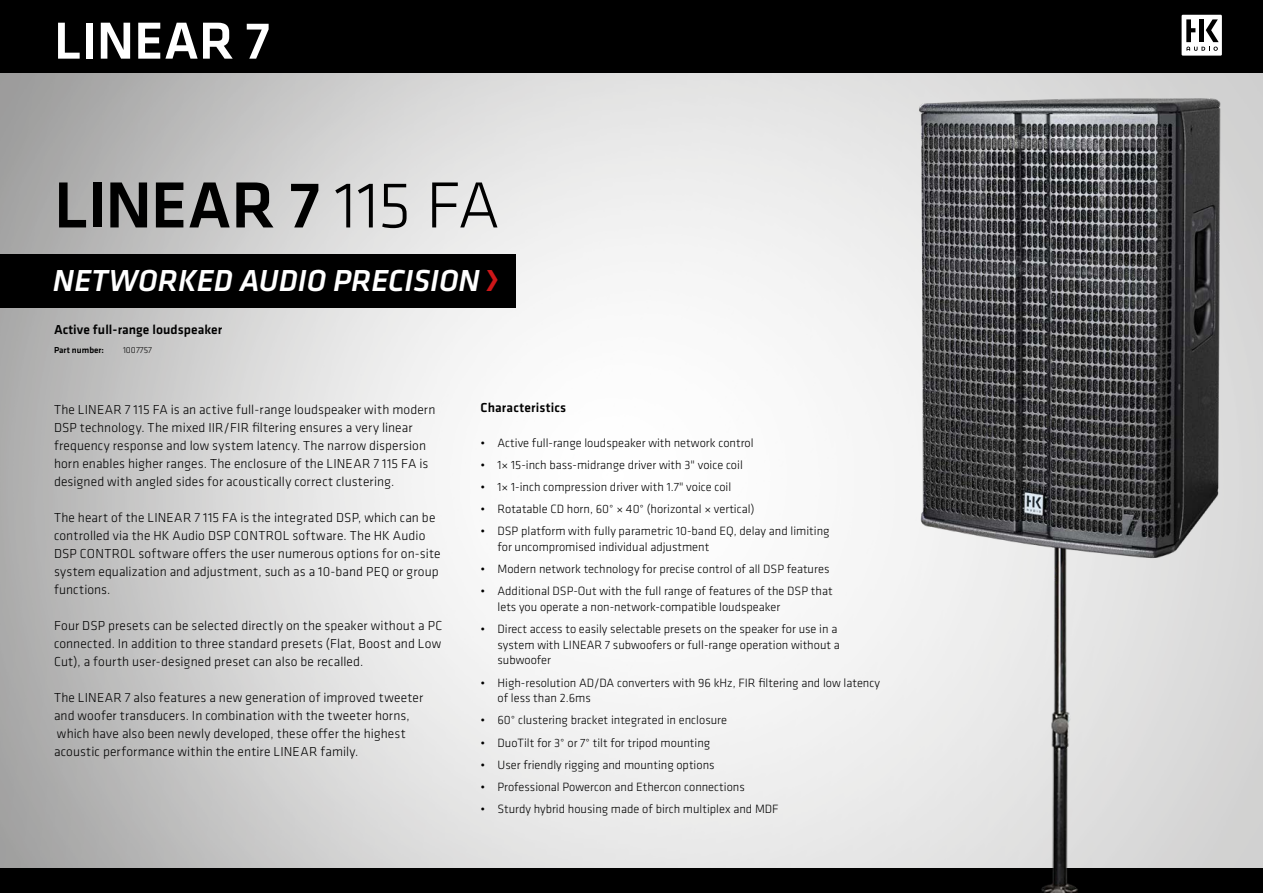
<style>
.page{position:relative;width:1263px;height:893px;background:#fff}
.page>*{position:absolute;margin:0;border:0;box-sizing:border-box;transform-origin:0 0}
.t1{font:500 67.5px "Klavika";letter-spacing:-.005em;color:#000}
.t2{font:500 54px "Klavika";color:#fff}
.t3{font:italic 500 31.5px "Klavika";color:#fff}
.t4{font:300 13.5px/18px "Klavika";letter-spacing:.01em;color:#000}
.t5{font:500 13.5px "Klavika";letter-spacing:.005em;color:#000}
.t6{font:300 12.45px/15.8px "Klavika";color:#000}
.t7{font:500 9px "Klavika";letter-spacing:.005em;color:#000}
.t8{font:300 9px "Klavika";color:#000}
.s1{font-weight:300}
</style>
<div class="page">
<img style="left:0;top:72px;width:1263px;height:796px">
<div style="left:0;top:868px;width:1263px;height:25px;background:#000"></div>
<div style="left:0;top:0;width:1263px;height:72px;background:#000"></div>
<div style="left:1181px;top:15px;width:41px;height:41px;background:#fff"></div>
<svg style="left:1186px;top:19px;width:33px;height:28px"></svg>
<hr style="left:1199px;top:19px;width:4px;height:23px;background:#000">
<img style="left:930px;top:596px;width:255px;height:297px">
<img style="left:858px;top:47px;width:405px;height:549px">
<div style="left:0;top:254px;width:516px;height:54px;background:#000"></div>
<h2 class="t2" style="left:54px;top:4px;width:218px">LINEAR 7</h2>
<h1 class="t1" style="left:54px;top:159px;width:447px">LINEAR 7 <span class="s1">115 FA</span></h1>
<h3 class="t3" style="left:53px;top:260px;width:428px">NETWORKED AUDIO PRECISION</h3>
<p class="t5" style="left:54px;top:320px;width:170px">Active full-range loudspeaker</p>
<p class="t7" style="left:54px;top:344px;width:52px">Part number:</p>
<p class="t8" style="left:123px;top:345px;width:31px">1007757</p>
<p class="t4" style="left:54px;top:400px;width:383px">The LINEAR 7 115 FA is an active full-range loudspeaker with modern DSP technology. The mixed IIR/FIR filtering ensures a very linear frequency response and low system latency. The narrow dispersion horn enables higher ranges. The enclosure of the LINEAR 7 115 FA is designed with angled sides for acoustically correct clustering.</p>
<p class="t4" style="left:54px;top:508px;width:388px">The heart of the LINEAR 7 115 FA is the integrated DSP, which can be controlled via the HK Audio DSP CONTROL software. The HK Audio DSP CONTROL software offers the user numerous options for on-site system equalization and adjustment, such as a 10-band PEQ or group functions.</p>
<p class="t4" style="left:54px;top:616px;width:390px;text-align:justify">Four DSP presets can be selected directly on the speaker without a PC connected. In addition to three standard presets (Flat, Boost and Low Cut), a fourth user-designed preset can also be recalled.</p>
<p class="t4" style="left:54px;top:688px;width:371px">The LINEAR 7 also features a new generation of improved tweeter and woofer transducers. In combination with the tweeter horns, which have also been newly developed, these offer the highest acoustic performance within the entire LINEAR family.</p>
<p class="t5" style="left:480px;top:398px;width:87px">Characteristics</p>
<p class="t6" style="left:480px;top:434px;width:274px">• Active full-range loudspeaker with network control</p>
<p class="t6" style="left:480px;top:457px;width:264px">• 1× 15-inch bass-midrange driver with 3" voice coil</p>
<p class="t6" style="left:480px;top:479px;width:252px">• 1× 1-inch compression driver with 1.7" voice coil</p>
<p class="t6" style="left:480px;top:501px;width:275px">• Rotatable CD horn, 60° × 40° (horizontal × vertical)</p>
<p class="t6" style="left:497px;top:523px;width:334px;text-indent:-17px">• DSP platform with fully parametric 10-band EQ, delay and limiting for uncompromised individual adjustment</p>
<p class="t6" style="left:480px;top:561px;width:350px">• Modern network technology for precise control of all DSP features</p>
<p class="t6" style="left:497px;top:583px;width:337px;text-indent:-17px">• Additional DSP-Out with the full range of features of the DSP that lets you operate a non-network-compatible loudspeaker</p>
<p class="t6" style="left:497px;top:621px;width:344px;text-indent:-17px">• Direct access to easily selectable presets on the speaker for use in a system with LINEAR 7 subwoofers or full-range operation without a subwoofer</p>
<p class="t6" style="left:497px;top:674px;width:384px;text-indent:-17px">• High-resolution AD/DA converters with 96 kHz, FIR filtering and low latency of less than 2.6ms</p>
<p class="t6" style="left:480px;top:712px;width:248px">• 60° clustering bracket integrated in enclosure</p>
<p class="t6" style="left:480px;top:734px;width:231px">• DuoTilt for 3° or 7° tilt for tripod mounting</p>
<p class="t6" style="left:480px;top:757px;width:236px">• User friendly rigging and mounting options</p>
<p class="t6" style="left:480px;top:779px;width:266px">• Professional Powercon and Ethercon connections</p>
<p class="t6" style="left:480px;top:801px;width:300px">• Sturdy hybrid housing made of birch multiplex and MDF</p>
</div>
